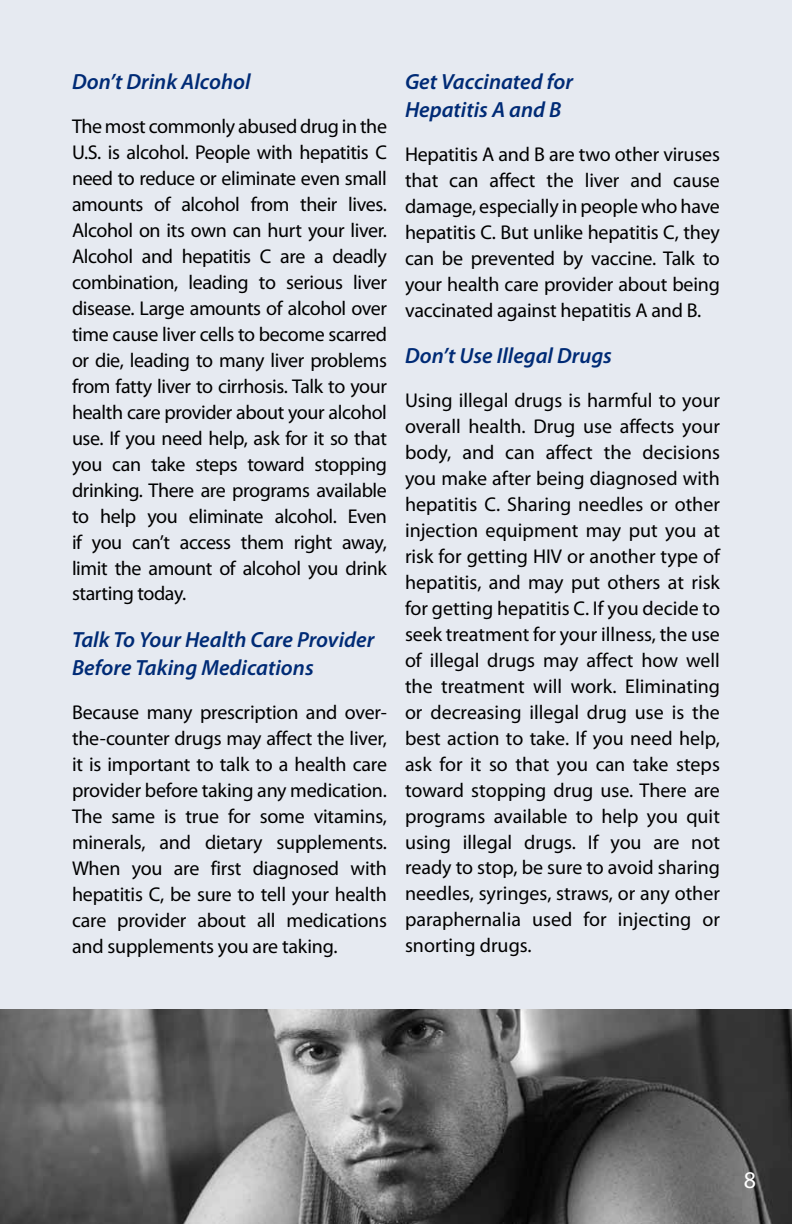
<style>
.page{position:relative;width:792px;height:1224px;background:#e6eaf1}
.page>*{position:absolute;margin:0;border:0;box-sizing:border-box;transform-origin:0 0}
.t1{font:24px "Myriad Pro";color:#fff}
.t2{font:italic 600 22px/28px "Myriad Pro";color:#002b76}
.t3{font:20px/26px "Myriad Pro";letter-spacing:-.01em;color:#000;text-align:justify}
</style>
<div class="page">
<img style="left:0;top:1010px;width:792px;height:214px">
<p class="t2" style="left:72px;top:67px;width:180px">Don’t Drink Alcohol</p>
<p class="t3" style="left:72px;top:112px;width:317px">The most commonly abused drug in the U.S. is alcohol. People with hepatitis C need to reduce or eliminate even small amounts of alcohol from their lives.<br>Alcohol on its own can hurt your liver.<br>Alcohol and hepatitis C are a deadly combination, leading to serious liver disease. Large amounts of alcohol over time cause liver cells to become scarred or die, leading to many liver problems from fatty liver to cirrhosis. Talk to your health care provider about your alcohol use. If you need help, ask for it so that you can take steps toward stopping drinking. There are programs available to help you eliminate alcohol. Even if you can’t access them right away, limit the amount of alcohol you drink starting today.</p>
<p class="t2" style="left:72px;top:625px;width:304px">Talk To Your Health Care Provider<br>Before Taking Medications</p>
<p class="t3" style="left:72px;top:698px;width:317px">Because many prescription and over&shy;the-counter drugs may affect the liver, it is important to talk to a health care provider before taking any medication.<br>The same is true for some vitamins, minerals, and dietary supplements.<br>When you are first diagnosed with hepatitis C, be sure to tell your health care provider about all medications and supplements you are taking.</p>
<p class="t2" style="left:405px;top:67px;width:170px">Get Vaccinated for<br>Hepatitis A and B</p>
<p class="t3" style="left:405px;top:140px;width:317px">Hepatitis A and B are two other viruses that can affect the liver and cause damage, especially in people who have hepatitis C. But unlike hepatitis C, they can be prevented by vaccine. Talk to your health care provider about being vaccinated against hepatitis A and B.</p>
<p class="t2" style="left:405px;top:341px;width:209px">Don’t Use Illegal Drugs</p>
<p class="t3" style="left:405px;top:386px;width:317px">Using illegal drugs is harmful to your overall health. Drug use affects your body, and can affect the decisions you make after being diagnosed with hepatitis C. Sharing needles or other injection equipment may put you at risk for getting HIV or another type of hepatitis, and may put others at risk for getting hepatitis C. If you decide to seek treatment for your illness, the use of illegal drugs may affect how well the treatment will work. Eliminating or decreasing illegal drug use is the best action to take. If you need help, ask for it so that you can take steps toward stopping drug use. There are programs available to help you quit using illegal drugs. If you are not ready to stop, be sure to avoid sharing needles, syringes, straws, or any other paraphernalia used for injecting or snorting drugs.</p>
<p class="t1" style="left:744px;top:1165px;width:14px">8</p>
</div>
